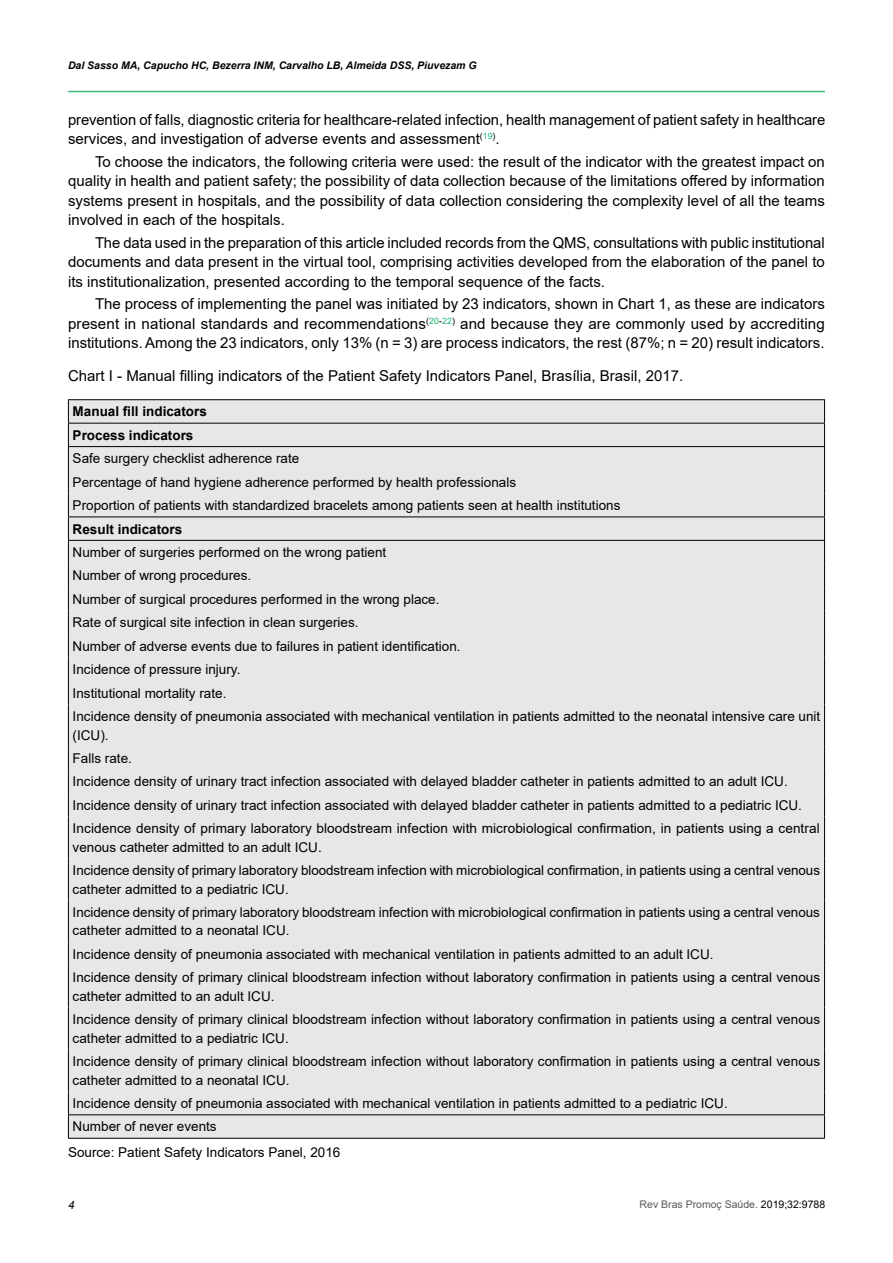
<style>
.page{position:relative;width:893px;height:1263px;background:#fff}
.page>*{position:absolute;margin:0;border:0;box-sizing:border-box;transform-origin:0 0}
.t1{font:15px/19.5px "Arial";color:#000;text-align:justify}
.t2{font:13.5px/23.4px "Arial";color:#000}
.t3{font:700 13.5px/23.4px "Arial";color:#000}
.t4{font:italic 11.4px "Arial";color:#000}
.t5{font:italic 700 10.5px "Arial";color:#000}
.t6{font:10.5px "Arial";color:#58595b}
.s1{color:#000}
</style>
<div class="page">
<hr style="left:68px;top:91px;width:757px;height:1px;background:#41b878">
<div style="left:69px;top:400px;width:755px;height:738px;background:#e6e7e8"></div>
<hr style="left:68px;top:399px;width:757px;height:1px;background:#000">
<hr style="left:68px;top:423px;width:757px;height:1px;background:#000">
<hr style="left:68px;top:446px;width:757px;height:1px;background:#000">
<hr style="left:68px;top:516px;width:757px;height:1px;background:#000">
<hr style="left:68px;top:540px;width:757px;height:1px;background:#000">
<svg style="left:68px;top:400px;width:1px;height:304px"></svg>
<svg style="left:824px;top:400px;width:1px;height:304px"></svg>
<hr style="left:68px;top:704px;width:1px;height:42px;background:#000">
<hr style="left:824px;top:704px;width:1px;height:42px;background:#000">
<svg style="left:68px;top:746px;width:1px;height:71px"></svg>
<svg style="left:824px;top:746px;width:1px;height:71px"></svg>
<hr style="left:68px;top:817px;width:1px;height:41px;background:#000">
<hr style="left:824px;top:817px;width:1px;height:41px;background:#000">
<hr style="left:68px;top:858px;width:1px;height:42px;background:#000">
<hr style="left:824px;top:858px;width:1px;height:42px;background:#000">
<hr style="left:68px;top:900px;width:1px;height:42px;background:#000">
<hr style="left:824px;top:900px;width:1px;height:42px;background:#000">
<svg style="left:68px;top:942px;width:1px;height:24px"></svg>
<svg style="left:824px;top:942px;width:1px;height:24px"></svg>
<hr style="left:68px;top:966px;width:1px;height:41px;background:#000">
<hr style="left:824px;top:966px;width:1px;height:41px;background:#000">
<hr style="left:68px;top:1007px;width:1px;height:42px;background:#000">
<hr style="left:824px;top:1007px;width:1px;height:42px;background:#000">
<hr style="left:68px;top:1049px;width:1px;height:42px;background:#000">
<hr style="left:824px;top:1049px;width:1px;height:42px;background:#000">
<hr style="left:68px;top:1114px;width:757px;height:1px;background:#000">
<svg style="left:68px;top:1091px;width:1px;height:47px"></svg>
<svg style="left:824px;top:1091px;width:1px;height:47px"></svg>
<hr style="left:68px;top:1138px;width:757px;height:1px;background:#000">
<p class="t5" style="left:68px;top:58px;width:410px">Dal Sasso MA, Capucho HC, Bezerra INM, Carvalho LB, Almeida DSS, Piuvezam G</p>
<p class="t1" style="left:68px;top:110px;width:759px">prevention of falls, diagnostic criteria for healthcare-related infection, health management of patient safety in healthcare services, and investigation of adverse events and assessment<sup>(</sup><sup>19</sup><sup>)</sup>.</p>
<p class="t1" style="left:68px;top:152px;width:758px;text-indent:27px">To choose the indicators, the following criteria were used: the result of the indicator with the greatest impact on quality in health and patient safety; the possibility of data collection because of the limitations offered by information systems present in hospitals, and the possibility of data collection considering the complexity level of all the teams involved in each of the hospitals.</p>
<p class="t1" style="left:68px;top:233px;width:758px;text-indent:27px">The data used in the preparation of this article included records from the QMS, consultations with public institutional documents and data present in the virtual tool, comprising activities developed from the elaboration of the panel to its institutionalization, presented according to the temporal sequence of the facts.</p>
<p class="t1" style="left:68px;top:294px;width:758px;text-indent:27px">The process of implementing the panel was initiated by 23 indicators, shown in Chart 1, as these are indicators present in national standards and recommendations<sup>(</sup><sup>20</sup><sup>-</sup><sup>22</sup><sup>)</sup> and because they are commonly used by accrediting institutions. Among the 23 indicators, only 13% (n = 3) are process indicators, the rest (87%; n = 20) result indicators.</p>
<p class="t1" style="left:68px;top:365px;width:617px">Chart I - Manual filling indicators of the Patient Safety Indicators Panel, Brasília, Brasil, 2017.</p>
<p class="t3" style="left:73px;top:400px;width:136px">Manual fill indicators<br>Process indicators</p>
<p class="t2" style="left:73px;top:447px;width:549px">Safe surgery checklist adherence rate<br>Percentage of hand hygiene adherence performed by health professionals<br>Proportion of patients with standardized bracelets among patients seen at health institutions</p>
<p class="t3" style="left:73px;top:517px;width:111px">Result indicators</p>
<p class="t2" style="left:73px;top:540px;width:749px">Number of surgeries performed on the wrong patient<br>Number of wrong procedures.<br>Number of surgical procedures performed in the wrong place.<br>Rate of surgical site infection in clean surgeries.<br>Number of adverse events due to failures in patient identification.<br>Incidence of pressure injury.<br>Institutional mortality rate.<br>Incidence density of pneumonia associated with mechanical ventilation in patients admitted to the neonatal intensive care unit</p>
<p class="t2" style="left:73px;top:723px;width:749px">(ICU).<br>Falls rate.<br>Incidence density of urinary tract infection associated with delayed bladder catheter in patients admitted to an adult ICU.<br>Incidence density of urinary tract infection associated with delayed bladder catheter in patients admitted to a pediatric ICU.<br>Incidence density of primary laboratory bloodstream infection with microbiological confirmation, in patients using a central</p>
<p class="t2" style="left:73px;top:835px;width:749px">venous catheter admitted to an adult ICU.<br>Incidence density of primary laboratory bloodstream infection with microbiological confirmation, in patients using a central venous</p>
<p class="t2" style="left:73px;top:877px;width:749px">catheter admitted to a pediatric ICU.<br>Incidence density of primary laboratory bloodstream infection with microbiological confirmation in patients using a central venous</p>
<p class="t2" style="left:73px;top:919px;width:749px">catheter admitted to a neonatal ICU.<br>Incidence density of pneumonia associated with mechanical ventilation in patients admitted to an adult ICU.<br>Incidence density of primary clinical bloodstream infection without laboratory confirmation in patients using a central venous</p>
<p class="t2" style="left:73px;top:984px;width:749px">catheter admitted to an adult ICU.<br>Incidence density of primary clinical bloodstream infection without laboratory confirmation in patients using a central venous</p>
<p class="t2" style="left:73px;top:1026px;width:749px">catheter admitted to a pediatric ICU.<br>Incidence density of primary clinical bloodstream infection without laboratory confirmation in patients using a central venous</p>
<p class="t2" style="left:73px;top:1068px;width:657px">catheter admitted to a neonatal ICU.<br>Incidence density of pneumonia associated with mechanical ventilation in patients admitted to a pediatric ICU.<br>Number of never events</p>
<p class="t2" style="left:68px;top:1141px;width:274px">Source: Patient Safety Indicators Panel, 2016</p>
<p class="t4" style="left:68px;top:1197px;width:8px">4</p>
<p class="t6" style="left:640px;top:1197px;width:187px">Rev Bras Promoç Saúde. <span class="s1">2019;32:9788</span></p>
</div>
